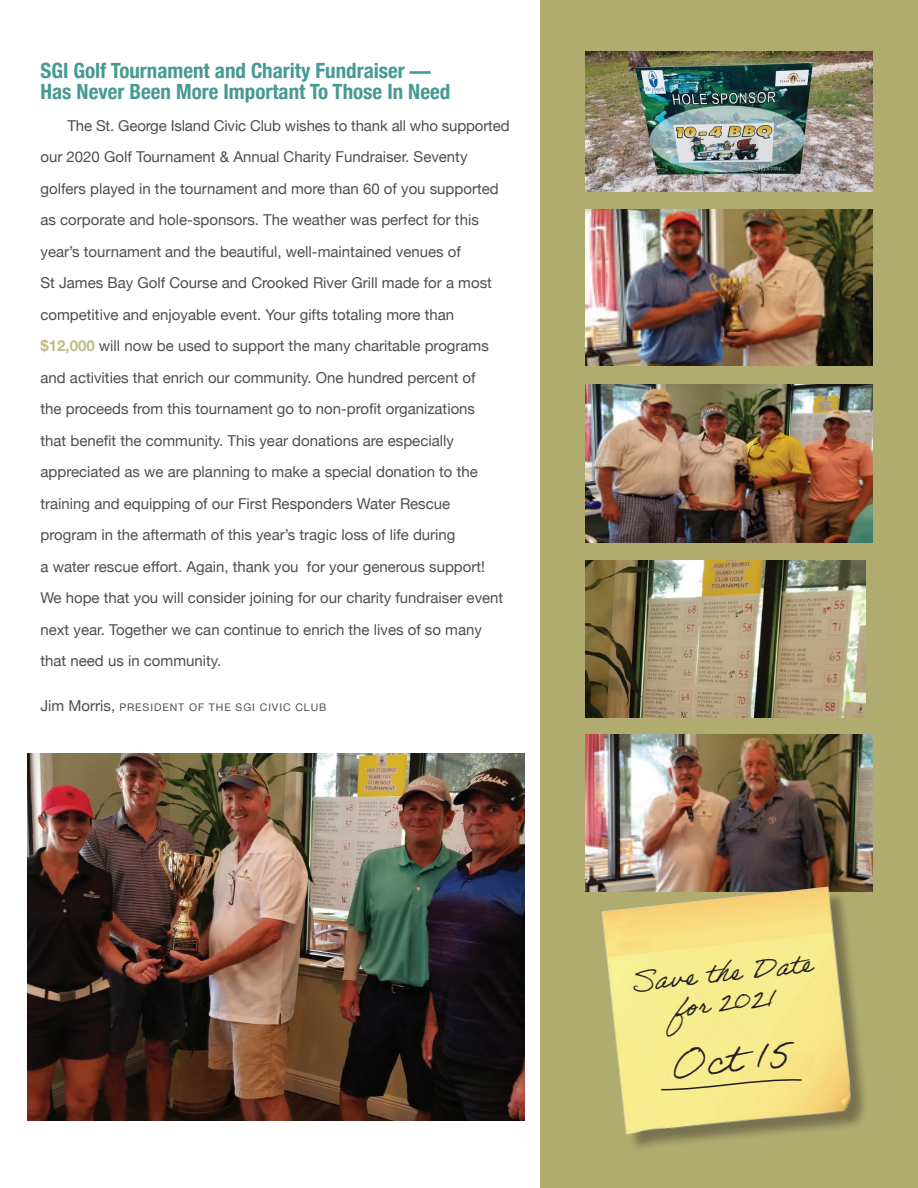
<style>
.page{position:relative;width:918px;height:1188px;background:#fff}
.page>*{position:absolute;margin:0;border:0;box-sizing:border-box;transform-origin:0 0}
.t1{font:40.5px "Adobe Handwriting Ernie";color:#231f20}
.t2{font:28.5px/30px "Adobe Handwriting Ernie";color:#231f20;text-align:center}
.t3{font:700 condensed 21px/21px "Helvetica Neue";color:#459a92}
.t4{font:15px/31.5px "Helvetica Neue";color:#504e4d}
.t5{font:10.5px "Helvetica Neue";letter-spacing:.09em;color:#504e4d}
.s1{font-family:"Lubalin Graph Std";font-weight:600;font-stretch:normal}
.s2{font-weight:700;color:#bfbb8c}
.s3{font-size:15px}
</style>
<div class="page">
<img style="left:27px;top:754px;width:498px;height:367px">
<div style="left:540px;top:0;width:378px;height:1188px;background:#b0ab6e"></div>
<img style="left:585px;top:52px;width:287px;height:139px">
<img style="left:585px;top:210px;width:287px;height:156px">
<img style="left:585px;top:385px;width:287px;height:157px">
<img style="left:585px;top:560px;width:280px;height:158px">
<img style="left:585px;top:734px;width:287px;height:128px">
<img style="left:585px;top:862px;width:288px;height:286px">
<svg style="left:660px;top:1079px;width:143px;height:12px;background:#dcd07e"></svg>
<h3 class="t3" style="left:40px;top:59px;width:411px">SGI Golf Tournament and Charity Fundraiser <span class="s1">—<br></span>Has Never Been More Important To Those In Need</h3>
<p class="t4" style="left:40px;top:111px;width:471px;text-indent:27px">The St. George Island Civic Club wishes to thank all who supported our 2020 Golf Tournament &amp; Annual Charity Fundraiser. Seventy golfers played in the tournament and more than 60 of you supported as corporate and hole-sponsors. The weather was perfect for this year’s tournament and the beautiful, well-maintained venues of<br>St James Bay Golf Course and Crooked River Grill made for a most competitive and enjoyable event. Your gifts totaling more than <span class="s2">$12,000</span> will now be used to support the many charitable programs and activities that enrich our community. One hundred percent of<br>the proceeds from this tournament go to non-profit organizations<br>that benefit the community. This year donations are especially appreciated as we are planning to make a special donation to the training and equipping of our First Responders Water Rescue program in the aftermath of this year’s tragic loss of life during<br>a water rescue effort. Again, thank you for your generous support!<br>We hope that you will consider joining for our charity fundraiser event next year. Together we can continue to enrich the lives of so many that need us in community.</p>
<p class="t5" style="left:40px;top:700px;width:287px"><span class="s3">Jim Morris,</span> PRESIDENT OF THE SGI CIVIC CLUB</p>
<h2 class="t2" style="left:629px;top:967px;width:185px;rotate:-6deg">Save the Date for 2021</h2>
<h1 class="t1" style="left:669px;top:1040px;width:121px;rotate:-6deg">Oct 15</h1>
</div>
